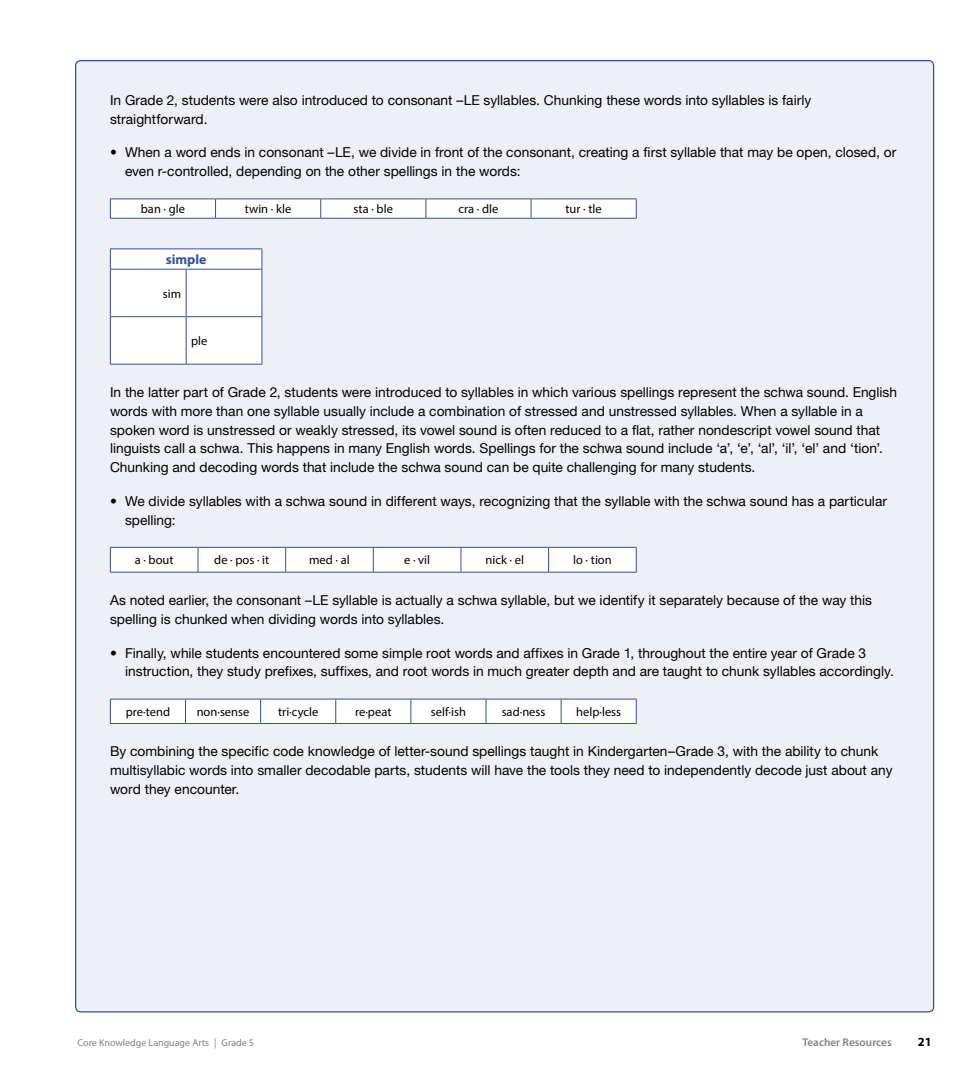
<style>
.page{position:relative;width:968px;height:1080px;background:#fff}
.page>*{position:absolute;margin:0;border:0;box-sizing:border-box;transform-origin:0 0}
.t1{font:13.75px/18.8px "Helvetica Neue LT Std";color:#000}
.t2{font:700 13.75px "Myriad Pro";color:#374f98}
.t3{font:12.5px "Myriad Pro";color:#000}
.t4{font:700 12.5px "Myriad Pro";color:#000}
.t5{font:600 11.25px "Myriad Pro";color:#808285}
.t6{font:10px "Myriad Pro";color:#808285}
</style>
<div class="page">
<div style="left:76px;top:61px;width:857px;height:951px;background:#efeff6;border-radius:5px"></div>
<svg style="left:110px;top:199px;width:527px;height:19px"></svg>
<hr style="left:110px;top:218px;width:105px;height:1px;background:#374f98">
<hr style="left:215px;top:218px;width:106px;height:1px;background:#374f98">
<hr style="left:321px;top:218px;width:105px;height:1px;background:#374f98">
<hr style="left:426px;top:218px;width:105px;height:1px;background:#374f98">
<hr style="left:531px;top:218px;width:105px;height:1px;background:#374f98">
<div style="left:110px;top:249px;width:152px;height:115px;background:#fff"></div>
<hr style="left:186px;top:249px;width:76px;height:1px;background:#374f98">
<hr style="left:110px;top:269px;width:76px;height:1px;background:#374f98">
<hr style="left:110px;top:270px;width:1px;height:46px;background:#374f98">
<hr style="left:186px;top:269px;width:76px;height:1px;background:#374f98">
<hr style="left:186px;top:270px;width:1px;height:46px;background:#374f98">
<hr style="left:261px;top:270px;width:1px;height:46px;background:#374f98">
<hr style="left:110px;top:316px;width:76px;height:1px;background:#374f98">
<hr style="left:110px;top:317px;width:1px;height:47px;background:#374f98">
<hr style="left:186px;top:316px;width:76px;height:1px;background:#374f98">
<hr style="left:186px;top:317px;width:1px;height:47px;background:#374f98">
<hr style="left:261px;top:317px;width:1px;height:47px;background:#374f98">
<hr style="left:110px;top:364px;width:76px;height:1px;background:#374f98">
<hr style="left:186px;top:364px;width:76px;height:1px;background:#374f98">
<svg style="left:110px;top:547px;width:527px;height:25px"></svg>
<hr style="left:110px;top:572px;width:88px;height:1px;background:#374f98">
<hr style="left:198px;top:572px;width:88px;height:1px;background:#374f98">
<hr style="left:286px;top:572px;width:87px;height:1px;background:#374f98">
<hr style="left:373px;top:572px;width:88px;height:1px;background:#374f98">
<hr style="left:461px;top:572px;width:87px;height:1px;background:#374f98">
<hr style="left:548px;top:572px;width:88px;height:1px;background:#374f98">
<div style="left:110px;top:699px;width:527px;height:25px;background:#fff"></div>
<hr style="left:110px;top:723px;width:75px;height:1px;background:#374f98">
<hr style="left:185px;top:723px;width:75px;height:1px;background:#374f98">
<hr style="left:260px;top:723px;width:76px;height:1px;background:#374f98">
<hr style="left:336px;top:723px;width:75px;height:1px;background:#374f98">
<hr style="left:411px;top:723px;width:75px;height:1px;background:#374f98">
<hr style="left:486px;top:723px;width:75px;height:1px;background:#374f98">
<hr style="left:561px;top:723px;width:75px;height:1px;background:#374f98">
<p class="t1" style="left:110px;top:90px;width:702px">In Grade 2, students were also introduced to consonant –LE syllables. Chunking these words into syllables is fairly straightforward.</p>
<p class="t1" style="left:125px;top:143px;width:772px;text-indent:-15px">• When a word ends in consonant –LE, we divide in front of the consonant, creating a first syllable that may be open, closed, or even r-controlled, depending on the other spellings in the words:</p>
<p class="t3" style="left:141px;top:201px;width:46px">ban · gle</p>
<p class="t3" style="left:245px;top:201px;width:48px">twin · kle</p>
<p class="t3" style="left:353px;top:201px;width:41px">sta · ble</p>
<p class="t3" style="left:458px;top:201px;width:41px">cra · dle</p>
<p class="t3" style="left:565px;top:201px;width:38px">tur · tle</p>
<p class="t2" style="left:166px;top:251px;width:42px">simple</p>
<p class="t3" style="left:163px;top:286px;width:20px">sim</p>
<p class="t3" style="left:191px;top:333px;width:18px">ple</p>
<p class="t1" style="left:110px;top:383px;width:788px">In the latter part of Grade 2, students were introduced to syllables in which various spellings represent the schwa sound. English words with more than one syllable usually include a combination of stressed and unstressed syllables. When a syllable in a spoken word is unstressed or weakly stressed, its vowel sound is often reduced to a flat, rather nondescript vowel sound that linguists call a schwa. This happens in many English words. Spellings for the schwa sound include ‘a’, ‘e’, ‘al’, ‘il’, ‘el’ and ‘tion’.<br>Chunking and decoding words that include the schwa sound can be quite challenging for many students.</p>
<p class="t1" style="left:125px;top:491px;width:763px;text-indent:-15px">• We divide syllables with a schwa sound in different ways, recognizing that the syllable with the schwa sound has a particular spelling:</p>
<p class="t3" style="left:135px;top:553px;width:40px">a · bout</p>
<p class="t3" style="left:214px;top:553px;width:57px">de · pos · it</p>
<p class="t3" style="left:309px;top:553px;width:42px">med · al</p>
<p class="t3" style="left:404px;top:553px;width:28px">e · vil</p>
<p class="t3" style="left:485px;top:553px;width:40px">nick · el</p>
<p class="t3" style="left:573px;top:553px;width:40px">lo · tion</p>
<p class="t1" style="left:110px;top:591px;width:763px">As noted earlier, the consonant –LE syllable is actually a schwa syllable, but we identify it separately because of the way this spelling is chunked when dividing words into syllables.</p>
<p class="t1" style="left:125px;top:643px;width:770px;text-indent:-15px">• Finally, while students encountered some simple root words and affixes in Grade 1, throughout the entire year of Grade 3 instruction, they study prefixes, suffixes, and root words in much greater depth and are taught to chunk syllables accordingly.</p>
<p class="t3" style="left:126px;top:704px;width:46px">pre·tend</p>
<p class="t3" style="left:197px;top:704px;width:54px">non·sense</p>
<p class="t3" style="left:278px;top:704px;width:42px">tri·cycle</p>
<p class="t3" style="left:355px;top:704px;width:38px">re·peat</p>
<p class="t3" style="left:431px;top:704px;width:37px">self·ish</p>
<p class="t3" style="left:501px;top:704px;width:45px">sad·ness</p>
<p class="t3" style="left:576px;top:704px;width:46px">help·less</p>
<p class="t1" style="left:110px;top:742px;width:784px">By combining the specific code knowledge of letter-sound spellings taught in Kindergarten–Grade 3, with the ability to chunk multisyllabic words into smaller decodable parts, students will have the tools they need to independently decode just about any word they encounter.</p>
<p class="t6" style="left:78px;top:1037px;width:178px">Core Knowledge Language Arts | Grade 5</p>
<p class="t5" style="left:802px;top:1035px;width:91px">Teacher Resources</p>
<p class="t4" style="left:917px;top:1034px;width:15px">21</p>
</div>
